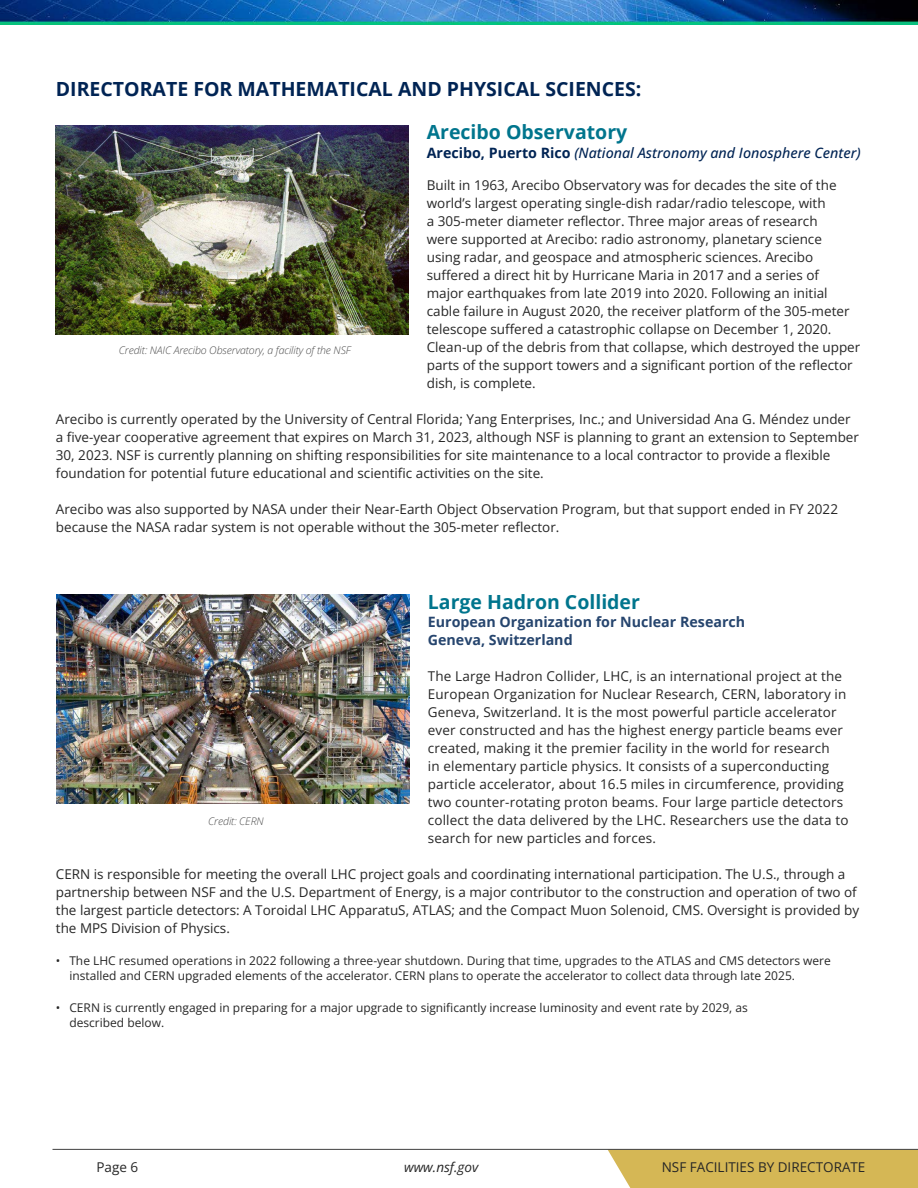
<style>
.page{position:relative;width:918px;height:1188px;background:#fff}
.page>*{position:absolute;margin:0;border:0;box-sizing:border-box;transform-origin:0 0}
.t1{font:700 19.5px "Open Sans";color:#002454}
.t2{font:700 19.5px "Open Sans";color:#00758d}
.t3{font:italic 500 14.25px "Open Sans";color:#002454}
.t4{font:700 14.25px/18px "Open Sans";color:#26456e}
.t5{font:13.5px/18px "Open Sans";color:#262626}
.t6{font:italic 13.5px "Open Sans";color:#262626}
.t7{font:12px/14.4px "Open Sans";color:#262626}
.t8{font:italic 300 10.5px "Open Sans";letter-spacing:-.015em;color:#4d4d4d}
.s1{font-weight:700;font-style:normal}
</style>
<div class="page">
<div style="left:608px;top:1150px;width:310px;height:38px;background:#d5b755"></div>
<img style="left:0;top:0;width:918px;height:24px">
<hr style="left:52px;top:1149px;width:866px;height:1px;background:#404040">
<img style="left:56px;top:125px;width:352px;height:210px">
<img style="left:57px;top:594px;width:352px;height:209px">
<p class="t1" style="left:56px;top:75px;width:587px">DIRECTORATE FOR MATHEMATICAL AND PHYSICAL SCIENCES:</p>
<h3 class="t2" style="left:427px;top:118px;width:202px">Arecibo Observatory</h3>
<p class="t3" style="left:427px;top:143px;width:436px"><span class="s1">Arecibo, Puerto Rico</span> (National Astronomy and Ionosphere Center)</p>
<p class="t5" style="left:427px;top:175px;width:411px">Built in 1963, Arecibo Observatory was for decades the site of the world’s largest operating single-dish radar/radio telescope, with</p>
<p class="t5" style="left:427px;top:211px;width:392px">a 305-meter diameter reflector. Three major areas of research</p>
<p class="t5" style="left:427px;top:229px;width:397px">were supported at Arecibo: radio astronomy, planetary science using radar, and geospace and atmospheric sciences. Arecibo</p>
<p class="t5" style="left:427px;top:265px;width:394px">suffered a direct hit by Hurricane Maria in 2017 and a series of</p>
<p class="t5" style="left:427px;top:283px;width:424px">major earthquakes from late 2019 into 2020. Following an initial cable failure in August 2020, the receiver platform of the 305-meter</p>
<p class="t5" style="left:427px;top:319px;width:406px">telescope suffered a catastrophic collapse on December 1, 2020.</p>
<p class="t8" style="left:119px;top:343px;width:234px">Credit: NAIC Arecibo Observatory, a facility of the NSF</p>
<p class="t5" style="left:427px;top:337px;width:435px">Clean-up of the debris from that collapse, which destroyed the upper</p>
<p class="t5" style="left:427px;top:355px;width:427px">parts of the support towers and a significant portion of the reflector</p>
<p class="t5" style="left:427px;top:373px;width:111px">dish, is complete.</p>
<p class="t5" style="left:56px;top:409px;width:796px">Arecibo is currently operated by the University of Central Florida; Yang Enterprises, Inc.; and Universidad Ana G. Méndez under</p>
<p class="t5" style="left:56px;top:427px;width:805px">a five-year cooperative agreement that expires on March 31, 2023, although NSF is planning to grant an extension to September<br>30, 2023. NSF is currently planning on shifting responsibilities for site maintenance to a local contractor to provide a flexible foundation for potential future educational and scientific activities on the site.</p>
<p class="t5" style="left:56px;top:499px;width:784px">Arecibo was also supported by NASA under their Near-Earth Object Observation Program, but that support ended in FY 2022</p>
<p class="t5" style="left:56px;top:517px;width:505px">because the NASA radar system is not operable without the 305-meter reflector.</p>
<h3 class="t2" style="left:428px;top:588px;width:214px">Large Hadron Collider</h3>
<h5 class="t4" style="left:428px;top:613px;width:319px">European Organization for Nuclear Research<br>Geneva, Switzerland</h5>
<p class="t5" style="left:428px;top:667px;width:422px">The Large Hadron Collider, LHC, is an international project at the European Organization for Nuclear Research, CERN, laboratory in Geneva, Switzerland. It is the most powerful particle accelerator ever constructed and has the highest energy particle beams ever created, making it the premier facility in the world for research<br>in elementary particle physics. It consists of a superconducting particle accelerator, about 16.5 miles in circumference, providing two counter-rotating proton beams. Four large particle detectors collect the data delivered by the LHC. Researchers use the data to search for new particles and forces.</p>
<p class="t5" style="left:56px;top:865px;width:805px">CERN is responsible for meeting the overall LHC project goals and coordinating international participation. The U.S., through a partnership between NSF and the U.S. Department of Energy, is a major contributor to the construction and operation of two of the largest particle detectors: A Toroidal LHC ApparatuS, ATLAS; and the Compact Muon Solenoid, CMS. Oversight is provided by the MPS Division of Physics.</p>
<p class="t7" style="left:69px;top:954px;width:763px;text-indent:-14px">• The LHC resumed operations in 2022 following a three-year shutdown. During that time, upgrades to the ATLAS and CMS detectors were installed and CERN upgraded elements of the accelerator. CERN plans to operate the accelerator to collect data through late 2025.</p>
<p class="t7" style="left:69px;top:1000px;width:680px;text-indent:-14px">• CERN is currently engaged in preparing for a major upgrade to significantly increase luminosity and event rate by 2029, as described below.</p>
<p class="t8" style="left:208px;top:814px;width:57px">Credit: CERN</p>
<p class="t5" style="left:97px;top:1158px;width:43px">Page 6</p>
<p class="t6" style="left:404px;top:1158px;width:76px">www.nsf.gov</p>
<p class="t5" style="left:662px;top:1158px;width:205px">NSF FACILITIES BY DIRECTORATE</p>
</div>
